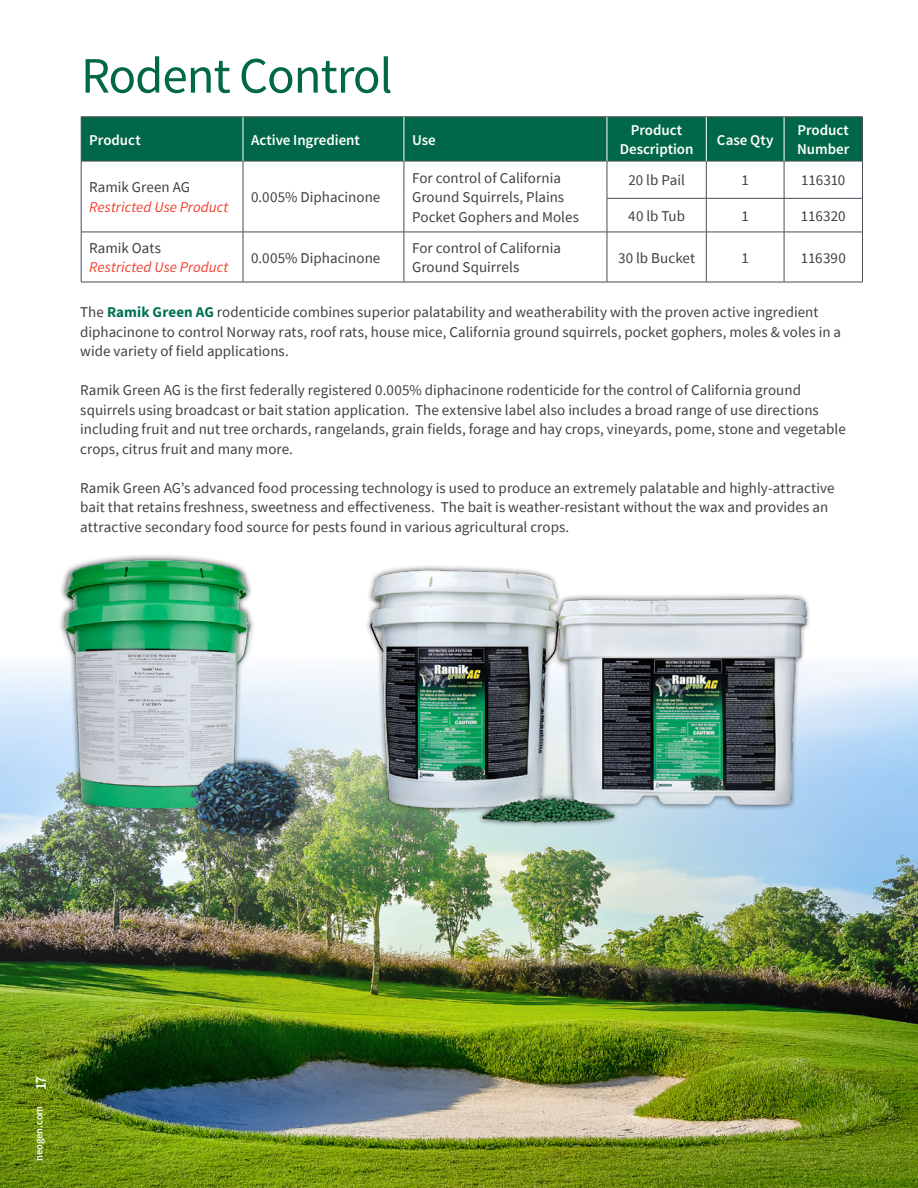
<style>
.page{position:relative;width:918px;height:1188px;background:#fff}
.page>*{position:absolute;margin:0;border:0;box-sizing:border-box;transform-origin:0 0}
.t1{font:51px "Source Sans Pro";letter-spacing:-.02em;color:#006848}
.t2{font:15px/19.5px "Source Sans Pro";color:#414042}
.t3{font:600 15px/19.5px "Source Sans Pro";letter-spacing:-.005em;color:#fff;text-align:center}
.t4{font:italic 15px "Source Sans Pro";color:#ef4130}
.t5{font:600 10.5px "Source Sans Pro";color:#fff}
.s1{font-weight:700;color:#007255}
.s2{font-size:15px}
</style>
<div class="page">
<img style="left:0;top:665px;width:918px;height:523px">
<div style="left:82px;top:118px;width:780px;height:43px;background:#006848"></div>
<hr style="left:81px;top:117px;width:162px;height:1px;background:#474c55">
<hr style="left:81px;top:117px;width:1px;height:44px;background:#474c55">
<hr style="left:243px;top:117px;width:161px;height:1px;background:#474c55">
<hr style="left:404px;top:117px;width:203px;height:1px;background:#474c55">
<hr style="left:607px;top:117px;width:99px;height:1px;background:#474c55">
<hr style="left:706px;top:117px;width:78px;height:1px;background:#474c55">
<hr style="left:784px;top:117px;width:79px;height:1px;background:#474c55">
<hr style="left:862px;top:117px;width:1px;height:44px;background:#474c55">
<hr style="left:81px;top:161px;width:162px;height:1px;background:#474c55">
<hr style="left:81px;top:161px;width:1px;height:37px;background:#474c55">
<hr style="left:243px;top:161px;width:161px;height:1px;background:#474c55">
<hr style="left:243px;top:161px;width:1px;height:37px;background:#474c55">
<hr style="left:404px;top:161px;width:203px;height:1px;background:#474c55">
<hr style="left:404px;top:161px;width:1px;height:37px;background:#474c55">
<hr style="left:81px;top:198px;width:1px;height:34px;background:#474c55">
<hr style="left:243px;top:198px;width:1px;height:34px;background:#474c55">
<hr style="left:404px;top:198px;width:1px;height:34px;background:#474c55">
<hr style="left:607px;top:161px;width:99px;height:1px;background:#474c55">
<hr style="left:607px;top:161px;width:1px;height:37px;background:#474c55">
<hr style="left:706px;top:161px;width:78px;height:1px;background:#474c55">
<hr style="left:706px;top:161px;width:1px;height:37px;background:#474c55">
<hr style="left:784px;top:161px;width:79px;height:1px;background:#474c55">
<hr style="left:784px;top:161px;width:1px;height:37px;background:#474c55">
<hr style="left:862px;top:161px;width:1px;height:37px;background:#474c55">
<hr style="left:607px;top:198px;width:99px;height:1px;background:#474c55">
<hr style="left:607px;top:199px;width:1px;height:33px;background:#474c55">
<hr style="left:706px;top:198px;width:78px;height:1px;background:#474c55">
<hr style="left:706px;top:199px;width:1px;height:33px;background:#474c55">
<hr style="left:784px;top:198px;width:79px;height:1px;background:#474c55">
<hr style="left:784px;top:199px;width:1px;height:33px;background:#474c55">
<hr style="left:862px;top:199px;width:1px;height:33px;background:#474c55">
<hr style="left:81px;top:232px;width:162px;height:1px;background:#474c55">
<hr style="left:81px;top:232px;width:1px;height:50px;background:#474c55">
<hr style="left:243px;top:232px;width:161px;height:1px;background:#474c55">
<hr style="left:243px;top:232px;width:1px;height:50px;background:#474c55">
<hr style="left:404px;top:232px;width:203px;height:1px;background:#474c55">
<hr style="left:404px;top:232px;width:1px;height:50px;background:#474c55">
<hr style="left:607px;top:232px;width:99px;height:1px;background:#474c55">
<hr style="left:607px;top:232px;width:1px;height:50px;background:#474c55">
<hr style="left:706px;top:232px;width:78px;height:1px;background:#474c55">
<hr style="left:706px;top:232px;width:1px;height:50px;background:#474c55">
<hr style="left:784px;top:232px;width:79px;height:1px;background:#474c55">
<hr style="left:784px;top:232px;width:1px;height:50px;background:#474c55">
<hr style="left:862px;top:232px;width:1px;height:50px;background:#474c55">
<hr style="left:81px;top:282px;width:162px;height:1px;background:#474c55">
<hr style="left:243px;top:282px;width:161px;height:1px;background:#474c55">
<hr style="left:404px;top:282px;width:203px;height:1px;background:#474c55">
<hr style="left:607px;top:282px;width:99px;height:1px;background:#474c55">
<hr style="left:706px;top:282px;width:78px;height:1px;background:#474c55">
<hr style="left:784px;top:282px;width:79px;height:1px;background:#474c55">
<hr style="left:243px;top:117px;width:1px;height:44px;background:#fff">
<hr style="left:404px;top:117px;width:1px;height:44px;background:#fff">
<hr style="left:607px;top:117px;width:1px;height:44px;background:#fff">
<hr style="left:706px;top:117px;width:1px;height:44px;background:#fff">
<hr style="left:784px;top:117px;width:1px;height:44px;background:#fff">
<img style="left:353px;top:566px;width:466px;height:272px">
<img style="left:48px;top:555px;width:265px;height:301px">
<h1 class="t1" style="left:81px;top:43px;width:313px">Rodent Control</h1>
<p class="t3" style="left:89px;top:130px;width:53px">Product</p>
<p class="t3" style="left:251px;top:130px;width:110px">Active Ingredient</p>
<p class="t3" style="left:412px;top:130px;width:25px">Use</p>
<p class="t3" style="left:620px;top:120px;width:75px">Product<br>Description</p>
<p class="t3" style="left:717px;top:130px;width:58px">Case Qty</p>
<p class="t3" style="left:797px;top:120px;width:54px;text-align:left">Product<br>Number</p>
<p class="t2" style="left:89px;top:178px;width:102px">Ramik Green AG</p>
<p class="t4" style="left:89px;top:197px;width:141px">Restricted Use Product</p>
<p class="t2" style="left:412px;top:168px;width:168px">For control of California<br>Ground Squirrels, Plains<br>Pocket Gophers and Moles</p>
<p class="t2" style="left:628px;top:170px;width:58px">20 lb Pail</p>
<p class="t2" style="left:741px;top:170px;width:9px">1</p>
<p class="t2" style="left:801px;top:170px;width:46px">116310</p>
<p class="t2" style="left:251px;top:187px;width:131px">0.005% Diphacinone</p>
<p class="t2" style="left:628px;top:206px;width:58px">40 lb Tub</p>
<p class="t2" style="left:741px;top:206px;width:9px">1</p>
<p class="t2" style="left:801px;top:206px;width:46px">116320</p>
<p class="t2" style="left:251px;top:248px;width:131px">0.005% Diphacinone</p>
<p class="t2" style="left:412px;top:238px;width:150px">For control of California<br>Ground Squirrels</p>
<p class="t2" style="left:618px;top:248px;width:79px">30 lb Bucket</p>
<p class="t2" style="left:742px;top:248px;width:9px">1</p>
<p class="t2" style="left:801px;top:248px;width:47px">116390</p>
<p class="t2" style="left:80px;top:302px;width:762px">The <span class="s1">Ramik Green AG</span> rodenticide combines superior palatability and weatherability with the proven active ingredient diphacinone to control Norway rats, roof rats, house mice, California ground squirrels, pocket gophers, moles &amp; voles in a wide variety of field applications.</p>
<p class="t2" style="left:80px;top:380px;width:767px">Ramik Green AG is the first federally registered 0.005% diphacinone rodenticide for the control of California ground squirrels using broadcast or bait station application. The extensive label also includes a broad range of use directions including fruit and nut tree orchards, rangelands, grain fields, forage and hay crops, vineyards, pome, stone and vegetable crops, citrus fruit and many more.</p>
<p class="t2" style="left:80px;top:478px;width:756px">Ramik Green AG’s advanced food processing technology is used to produce an extremely palatable and highly-attractive bait that retains freshness, sweetness and effectiveness. The bait is weather-resistant without the wax and provides an attractive secondary food source for pests found in various agricultural crops.</p>
<p class="t2" style="left:89px;top:238px;width:73px">Ramik Oats</p>
<p class="t4" style="left:89px;top:258px;width:141px">Restricted Use Product</p>
<p class="t5" style="left:32px;top:1161px;width:86px;rotate:-90deg">neogen.com <span class="s2">17</span></p>
</div>
